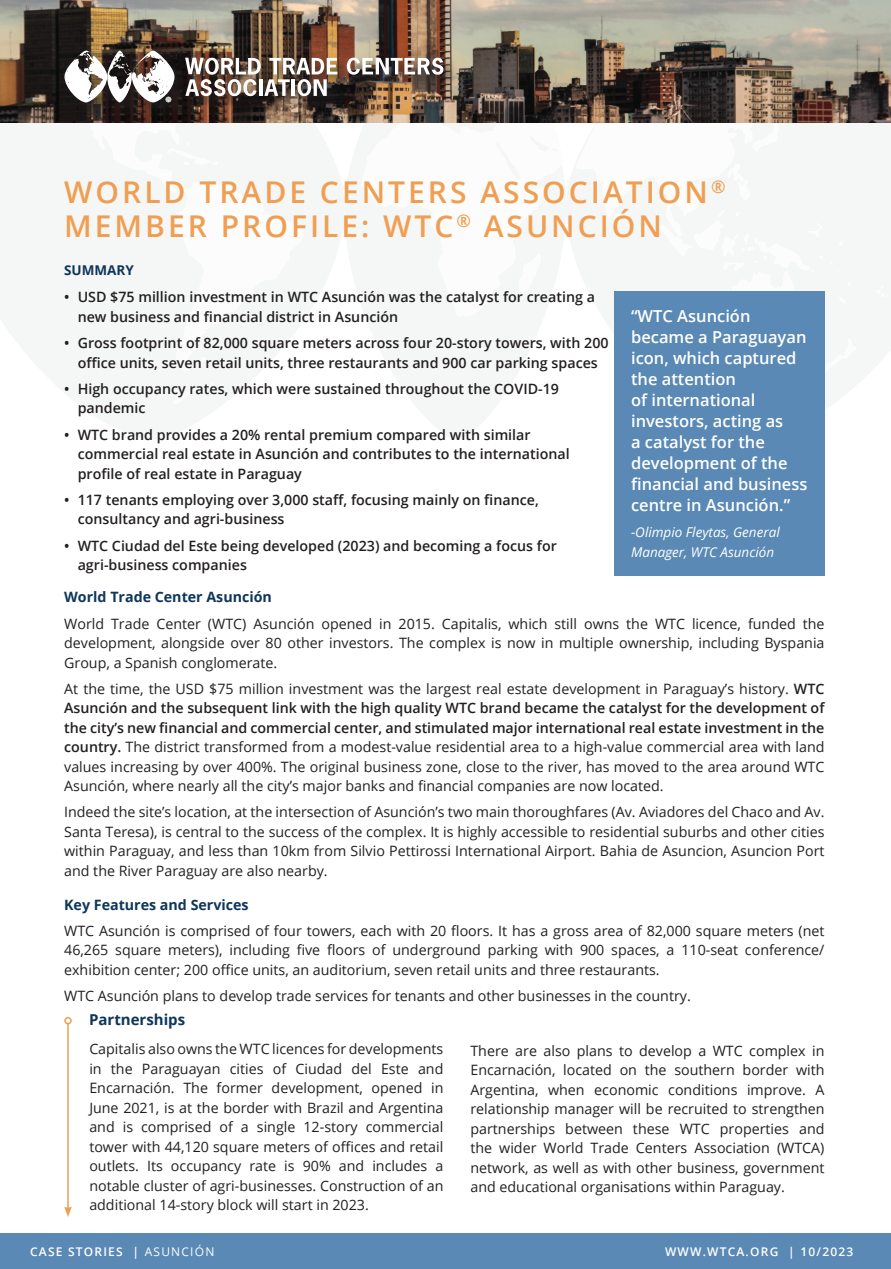
<style>
.page{position:relative;width:891px;height:1269px;background:#fff}
.page>*{position:absolute;margin:0;border:0;box-sizing:border-box;transform-origin:0 0}
.t1{font:600 30px/33.8px "Open Sans";letter-spacing:.1em;color:#f09f52}
.t2{font:600 16.5px/21px "Open Sans";color:#fff}
.t3{font:700 15px "Open Sans";color:#0e365b}
.t4{font:14.25px/19.5px "Open Sans";color:#231f20;text-align:justify}
.t5{font:600 14.25px/19.5px "Open Sans";color:#231f20}
.t6{font:700 14.25px "Open Sans";color:#0e365b}
.t7{font:italic 13.5px/19.5px "Open Sans";color:#fff}
.t8{font:700 13.5px "Open Sans";color:#0e365b}
.t9{font:600 12px "Open Sans";letter-spacing:.1em;color:#fff}
.s1{font-weight:600}
.s2{font-weight:400}
</style>
<div class="page">
<img style="left:0;top:0;width:891px;height:123px">
<div style="left:614px;top:292px;width:210px;height:284px;background:#5989b4"></div>
<hr style="left:67px;top:1024px;width:2px;height:185px;background:#f09f52">
<div style="left:64px;top:1017px;width:8px;height:7px;border:2px solid #f09f52;border-radius:50%"></div>
<svg style="left:64px;top:1207px;width:8px;height:10px"></svg>
<div style="left:0;top:1233px;width:891px;height:36px;background:#5989b4"></div>
<div style="left:63px;top:49px;width:395px;height:68px;background:#231f20;opacity:.75"></div>
<svg style="left:347px;top:58px;width:96px;height:17px"></svg>
<img style="left:185px;top:58px;width:152px;height:38px">
<svg style="left:64px;top:51px;width:110px;height:51px"></svg>
<h1 class="t1" style="left:64px;top:174px;width:663px">WORLD TRADE CENTERS ASSOCIATION <sup>®<br></sup>MEMBER PROFILE: WTC<sup>®</sup> ASUNCIÓN</h1>
<p class="t8" style="left:64px;top:261px;width:71px">SUMMARY</p>
<p class="t5" style="left:78px;top:287px;width:519px;text-indent:-13px">• USD $75 million investment in WTC Asunción was the catalyst for creating a new business and financial district in Asunción</p>
<p class="t5" style="left:64px;top:333px;width:546px;text-align:center">• Gross footprint of 82,000 square meters across four 20-story towers, with 200 office units, seven retail units, three restaurants and 900 car parking spaces</p>
<p class="t5" style="left:78px;top:379px;width:483px;text-indent:-13px">• High occupancy rates, which were sustained throughout the COVID-19 pandemic</p>
<p class="t5" style="left:78px;top:424px;width:494px;text-indent:-13px">• WTC brand provides a 20% rental premium compared with similar commercial real estate in Asunción and contributes to the international profile of real estate in Paraguay</p>
<p class="t5" style="left:78px;top:490px;width:463px;text-indent:-13px">• 117 tenants employing over 3,000 staff, focusing mainly on finance, consultancy and agri-business</p>
<p class="t5" style="left:78px;top:535px;width:481px;text-indent:-13px">• WTC Ciudad del Este being developed (2023) and becoming a focus for agri-business companies</p>
<p class="t6" style="left:64px;top:587px;width:209px">World Trade Center Asunción</p>
<p class="t4" style="left:64px;top:613px;width:762px">World Trade Center (WTC) Asunción opened in 2015. Capitalis, which still owns the WTC licence, funded the development, alongside over 80 other investors. The complex is now in multiple ownership, including Byspania Group, a Spanish conglomerate.</p>
<p class="t4" style="left:64px;top:678px;width:762px">At the time, the USD $75 million investment was the largest real estate development in Paraguay’s history. <span class="s1">WTC Asunción and the subsequent link with the high quality WTC brand became the catalyst for the development of the city’s new financial and commercial center, and stimulated major international real estate investment in the country.</span> The district transformed from a modest-value residential area to a high-value commercial area with land values increasing by over 400%. The original business zone, close to the river, has moved to the area around WTC Asunción, where nearly all the city’s major banks and financial companies are now located.</p>
<p class="t4" style="left:64px;top:802px;width:762px">Indeed the site’s location, at the intersection of Asunción’s two main thoroughfares (Av. Aviadores del Chaco and Av.<br>Santa Teresa), is central to the success of the complex. It is highly accessible to residential suburbs and other cities within Paraguay, and less than 10km from Silvio Pettirossi International Airport. Bahia de Asuncion, Asuncion Port and the River Paraguay are also nearby.</p>
<p class="t6" style="left:64px;top:894px;width:186px">Key Features and Services</p>
<p class="t4" style="left:64px;top:921px;width:762px">WTC Asunción is comprised of four towers, each with 20 floors. It has a gross area of 82,000 square meters (net 46,265 square meters), including five floors of underground parking with 900 spaces, a 110-seat conference/ exhibition center; 200 office units, an auditorium, seven retail units and three restaurants.</p>
<p class="t4" style="left:64px;top:986px;width:628px">WTC Asunción plans to develop trade services for tenants and other businesses in the country.</p>
<p class="t4" style="left:89px;top:1039px;width:356px">Capitalis also owns the WTC licences for developments in the Paraguayan cities of Ciudad del Este and Encarnación. The former development, opened in June 2021, is at the border with Brazil and Argentina and is comprised of a single 12-story commercial tower with 44,120 square meters of offices and retail outlets. Its occupancy rate is 90% and includes a notable cluster of agri-businesses. Construction of an additional 14-story block will start in 2023.</p>
<p class="t4" style="left:470px;top:1041px;width:356px">There are also plans to develop a WTC complex in Encarnación, located on the southern border with Argentina, when economic conditions improve. A relationship manager will be recruited to strengthen partnerships between these WTC properties and the wider World Trade Centers Association (WTCA) network, as well as with other business, government and educational organisations within Paraguay.</p>
<p class="t2" style="left:631px;top:305px;width:178px">“WTC Asunción became a Paraguayan icon, which captured the attention<br>of international investors, acting as<br>a catalyst for the development of the financial and business centre in Asunción.”</p>
<p class="t7" style="left:631px;top:522px;width:150px">-Olimpio Fleytas, General<br>Manager, WTC Asunción</p>
<p class="t3" style="left:89px;top:1009px;width:98px">Partnerships</p>
<p class="t9" style="left:30px;top:1243px;width:186px">CASE STORIES | <span class="s2">ASUNCIÓN</span></p>
<p class="t9" style="left:665px;top:1243px;width:190px">WWW.WTCA.ORG | 10/2023</p>
</div>
